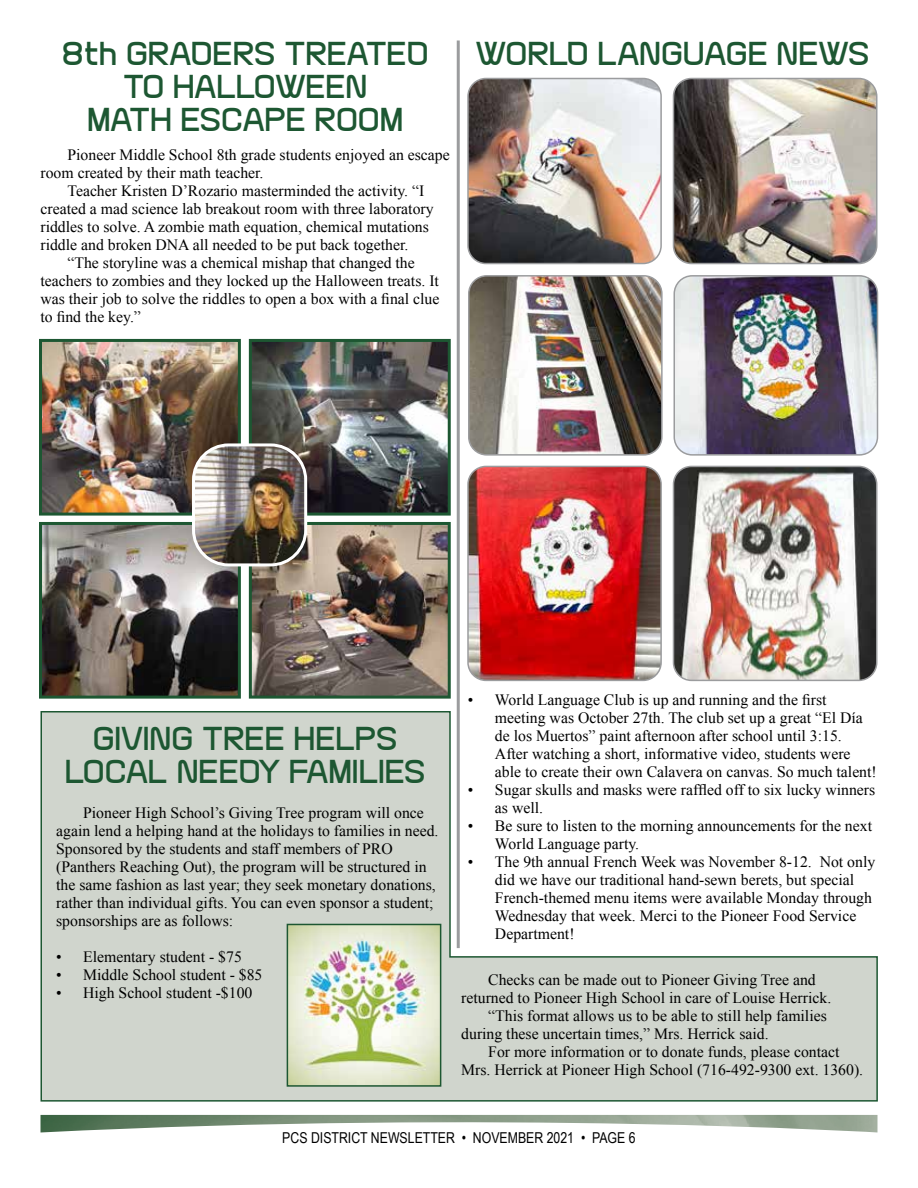
<style>
.page{position:relative;width:918px;height:1188px;background:#fff}
.page>*{position:absolute;margin:0;border:0;box-sizing:border-box;transform-origin:0 0}
.t1{font:34.5px/33px "Brain Wants";letter-spacing:-.005em;color:#1d5732;text-align:center}
.t2{font:15.75px/18px "Times New Roman";color:#000}
.t3{font:15px "Arial Narrow";color:#000}
</style>
<div class="page">
<img style="left:40px;top:1114px;width:838px;height:18px">
<svg style="left:40px;top:710px;width:838px;height:392px"></svg>
<img style="left:43px;top:343px;width:194px;height:169px">
<div style="left:39px;top:339px;width:202px;height:177px;border:3px solid #1d5732"></div>
<img style="left:43px;top:526px;width:194px;height:169px">
<div style="left:39px;top:522px;width:202px;height:177px;border:3px solid #1d5732"></div>
<img style="left:253px;top:343px;width:194px;height:169px">
<div style="left:249px;top:339px;width:202px;height:177px;border:3px solid #1d5732"></div>
<img style="left:253px;top:526px;width:194px;height:169px">
<div style="left:249px;top:522px;width:202px;height:177px;border:3px solid #1d5732"></div>
<img style="left:194px;top:445px;width:112px;height:120px">
<div style="left:192px;top:443px;width:115px;height:123px;border:3px solid #fff;border-radius:35px"></div>
<img style="left:470px;top:79px;width:189px;height:185px">
<div style="left:467px;top:78px;width:195px;height:186px;border:2px solid #9b9c9e;border-radius:18px"></div>
<img style="left:471px;top:278px;width:189px;height:175px">
<div style="left:468px;top:275px;width:195px;height:181px;border:2px solid #9b9c9e;border-radius:18px"></div>
<img style="left:470px;top:466px;width:189px;height:214px">
<div style="left:467px;top:466px;width:195px;height:215px;border:2px solid #9b9c9e;border-radius:18px"></div>
<img style="left:674px;top:79px;width:201px;height:185px">
<div style="left:673px;top:78px;width:205px;height:186px;border:2px solid #9b9c9e;border-radius:18px"></div>
<img style="left:674px;top:276px;width:204px;height:177px">
<div style="left:674px;top:275px;width:204px;height:181px;border:2px solid #9b9c9e;border-radius:18px"></div>
<img style="left:674px;top:466px;width:201px;height:214px">
<div style="left:673px;top:466px;width:205px;height:215px;border:2px solid #9b9c9e;border-radius:18px"></div>
<img style="left:290px;top:927px;width:148px;height:157px">
<div style="left:287px;top:924px;width:154px;height:163px;border:2px solid #1d5732"></div>
<hr style="left:457px;top:41px;width:3px;height:907px;background:#9b9c9e">
<h1 class="t1" style="left:62px;top:39px;width:368px">8th GRADERS TREATED<br>TO HALLOWEEN<br>MATH ESCAPE ROOM</h1>
<h1 class="t1" style="left:476px;top:39px;width:396px">WORLD LANGUAGE NEWS</h1>
<p class="t2" style="left:67px;top:146px;width:384px">Pioneer Middle School 8th grade students enjoyed an escape</p>
<p class="t2" style="left:40px;top:164px;width:225px">room created by their math teacher.</p>
<p class="t2" style="left:67px;top:182px;width:358px">Teacher Kristen D’Rozario masterminded the activity. “I</p>
<p class="t2" style="left:40px;top:200px;width:395px">created a mad science lab breakout room with three laboratory</p>
<p class="t2" style="left:40px;top:218px;width:390px">riddles to solve. A zombie math equation, chemical mutations</p>
<p class="t2" style="left:40px;top:236px;width:369px">riddle and broken DNA all needed to be put back together.</p>
<p class="t2" style="left:67px;top:254px;width:349px">“The storyline was a chemical mishap that changed the</p>
<p class="t2" style="left:40px;top:272px;width:400px">teachers to zombies and they locked up the Halloween treats. It</p>
<p class="t2" style="left:40px;top:290px;width:400px">was their job to solve the riddles to open a box with a final clue</p>
<p class="t2" style="left:40px;top:308px;width:102px">to find the key.”</p>
<h1 class="t1" style="left:65px;top:724px;width:362px">GIVING TREE HELPS<br>LOCAL NEEDY FAMILIES</h1>
<p class="t2" style="left:56px;top:804px;width:384px;text-indent:27px">Pioneer High School’s Giving Tree program will once again lend a helping hand at the holidays to families in need.<br>Sponsored by the students and staff members of PRO (Panthers Reaching Out), the program will be structured in the same fashion as last year; they seek monetary donations, rather than individual gifts. You can even sponsor a student; sponsorships are as follows:</p>
<p class="t2" style="left:56px;top:948px;width:187px">• Elementary student - $75</p>
<p class="t2" style="left:56px;top:966px;width:208px">• Middle School student - $85</p>
<p class="t2" style="left:56px;top:984px;width:198px">• High School student -$100</p>
<p class="t2" style="left:495px;top:691px;width:383px;text-indent:-27px">• World Language Club is up and running and the first meeting was October 27th. The club set up a great “El Día de los Muertos” paint afternoon after school until 3:15.<br>After watching a short, informative video, students were able to create their own Calavera on canvas. So much talent!</p>
<p class="t2" style="left:495px;top:781px;width:382px;text-indent:-27px">• Sugar skulls and masks were raffled off to six lucky winners as well.</p>
<p class="t2" style="left:495px;top:817px;width:379px;text-indent:-27px">• Be sure to listen to the morning announcements for the next<br>World Language party.</p>
<p class="t2" style="left:495px;top:853px;width:382px;text-indent:-27px">• The 9th annual French Week was November 8-12. Not only did we have our traditional hand-sewn berets, but special French-themed menu items were available Monday through Wednesday that week. Merci to the Pioneer Food Service Department!</p>
<p class="t2" style="left:488px;top:971px;width:329px">Checks can be made out to Pioneer Giving Tree and</p>
<p class="t2" style="left:461px;top:989px;width:372px">returned to Pioneer High School in care of Louise Herrick.</p>
<p class="t2" style="left:488px;top:1007px;width:340px">“This format allows us to be able to still help families</p>
<p class="t2" style="left:461px;top:1025px;width:309px">during these uncertain times,” Mrs. Herrick said.</p>
<p class="t2" style="left:488px;top:1043px;width:353px">For more information or to donate funds, please contact</p>
<p class="t2" style="left:461px;top:1061px;width:404px">Mrs. Herrick at Pioneer High School (716-492-9300 ext. 1360).</p>
<p class="t3" style="left:282px;top:1127px;width:355px">PCS DISTRICT NEWSLETTER • NOVEMBER 2021 • PAGE 6</p>
</div>
